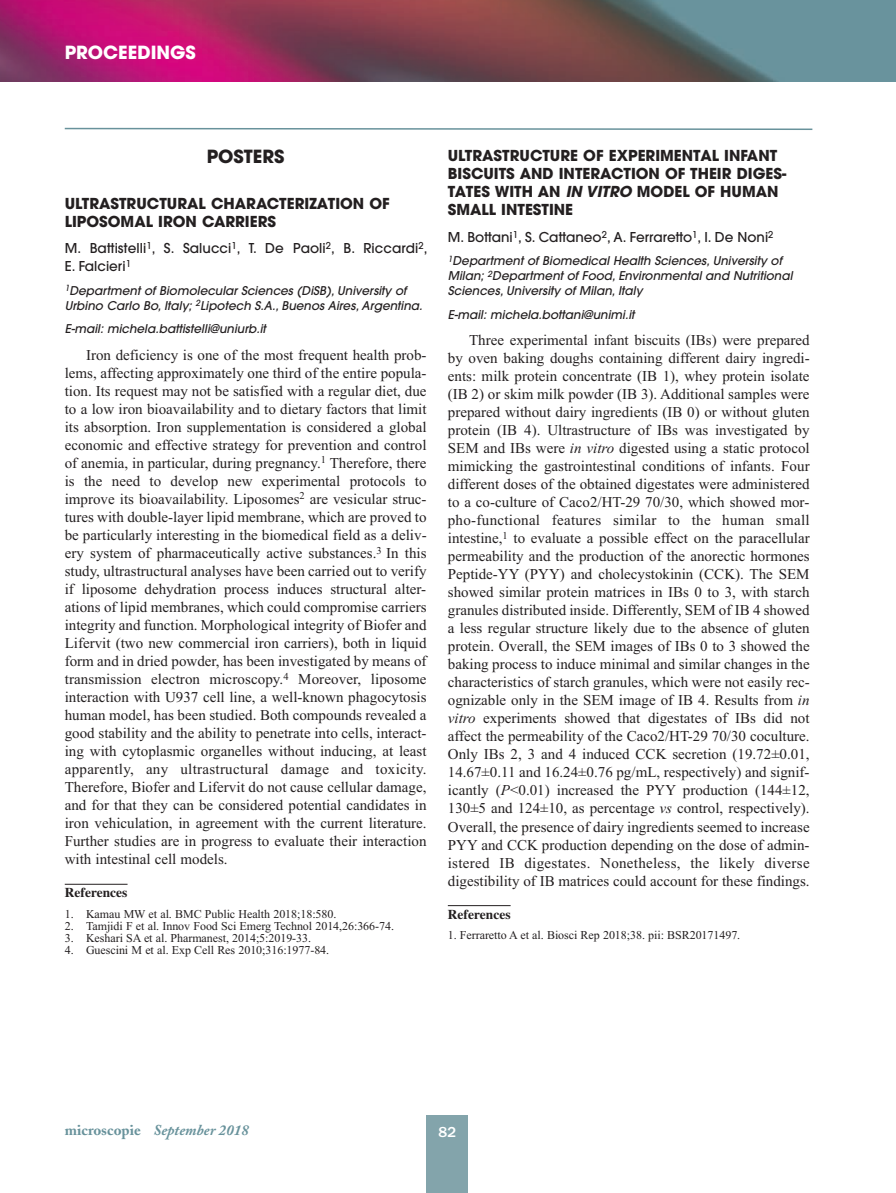
<style>
.page{position:relative;width:896px;height:1193px;background:#fff}
.page>*{position:absolute;margin:0;border:0;box-sizing:border-box;transform-origin:0 0}
.t1{font:700 18px "Avant Garde";color:#fff}
.t2{font:700 18px "Avant Garde";color:#231f20}
.t3{font:15px/18px "Times New Roman";color:#231f20;text-align:justify}
.t4{font:700 15px/18px "Avant Garde";color:#231f20}
.t5{font:italic 700 15px "Adobe Caslon";color:#68929b}
.t6{font:500 15px "Franklin Gothic";color:#fff}
.t7{font:500 13.5px/18px "Avant Garde";color:#231f20}
.t8{font:700 13.5px "Times";color:#231f20}
.t9{font:italic 500 12px/15px "Avant Garde";color:#231f20}
.t10{font:12px "Times New Roman";letter-spacing:-.005em;color:#231f20}
.s1{font-style:italic}
.s2{font-style:normal}
</style>
<div class="page">
<hr style="left:65px;top:884px;width:62px;height:1px;background:#231f20">
<hr style="left:447px;top:905px;width:63px;height:1px;background:#231f20">
<svg style="left:64px;top:127px;width:749px;height:3px"></svg>
<svg style="left:0;top:0;width:895px;height:82px;background:#844966"></svg>
<div style="left:426px;top:1115px;width:42px;height:77px;background:#83a4ab"></div>
<p class="t1" style="left:65px;top:46px;width:133px">PROCEEDINGS</p>
<p class="t2" style="left:207px;top:150px;width:79px">POSTERS</p>
<p class="t4" style="left:65px;top:196px;width:326px">ULTRASTRUCTURAL CHARACTERIZATION OF<br>LIPOSOMAL IRON CARRIERS</p>
<p class="t7" style="left:65px;top:240px;width:364px">M. Battistelli<sup>1</sup>, S. Salucci<sup>1</sup>, T. De Paoli<sup>2</sup>, B. Riccardi<sup>2</sup>,<br>E. Falcieri<sup>1</sup></p>
<p class="t9" style="left:65px;top:284px;width:359px"><sup>1</sup>Department of Biomolecular Sciences (DiSB), University of<br>Urbino Carlo Bo, Italy; <sup>2</sup>Lipotech S.A., Buenos Aires, Argentina.</p>
<p class="t9" style="left:65px;top:322px;width:203px">E-mail: michela.battistelli@uniurb.it</p>
<p class="t3" style="left:65px;top:346px;width:363px;text-indent:21px">Iron deficiency is one of the most frequent health prob&shy;lems, affecting approximately one third of the entire popula&shy;tion. Its request may not be satisfied with a regular diet, due to a low iron bioavailability and to dietary factors that limit its absorption. Iron supplementation is considered a global economic and effective strategy for prevention and control of anemia, in particular, during pregnancy.<sup>1</sup> Therefore, there is the need to develop new experimental protocols to improve its bioavailability. Liposomes<sup>2</sup> are vesicular struc&shy;tures with double-layer lipid membrane, which are proved to be particularly interesting in the biomedical field as a deliv&shy;ery system of pharmaceutically active substances.<sup>3</sup> In this study, ultrastructural analyses have been carried out to verify if liposome dehydration process induces structural alter&shy;ations of lipid membranes, which could compromise carriers integrity and function. Morphological integrity of Biofer and Lifervit (two new commercial iron carriers), both in liquid form and in dried powder, has been investigated by means of transmission electron microscopy.<sup>4</sup> Moreover, liposome interaction with U937 cell line, a well-known phagocytosis human model, has been studied. Both compounds revealed a good stability and the ability to penetrate into cells, interact&shy;ing with cytoplasmic organelles without inducing, at least apparently, any ultrastructural damage and toxicity.<br>Therefore, Biofer and Lifervit do not cause cellular damage, and for that they can be considered potential candidates in iron vehiculation, in agreement with the current literature.<br>Further studies are in progress to evaluate their interaction with intestinal cell models.</p>
<p class="t8" style="left:65px;top:884px;width:64px">References</p>
<p class="t10" style="left:65px;top:906px;width:273px">1. Kamau MW et al. BMC Public Health 2018;18:580.</p>
<p class="t10" style="left:65px;top:918px;width:330px">2. Tamjidi F et al. Innov Food Sci Emerg Technol 2014,26:366-74.</p>
<p class="t10" style="left:65px;top:930px;width:248px">3. Keshari SA et al. Pharmanest, 2014;5:2019-33.</p>
<p class="t10" style="left:65px;top:942px;width:266px">4. Guescini M et al. Exp Cell Res 2010;316:1977-84.</p>
<p class="t4" style="left:447px;top:148px;width:340px">ULTRASTRUCTURE OF EXPERIMENTAL INFANT BISCUITS AND INTERACTION OF THEIR DIGES-TATES WITH AN <span class="s1">IN VITRO</span> MODEL OF HUMAN SMALL INTESTINE</p>
<p class="t7" style="left:447px;top:229px;width:327px">M. Bottani<sup>1</sup>, S. Cattaneo<sup>2</sup>, A. Ferraretto<sup>1</sup>, I. De Noni<sup>2</sup></p>
<p class="t9" style="left:447px;top:254px;width:346px"><sup>1</sup>Department of Biomedical Health Sciences, University of<br>Milan; <sup>2</sup>Department of Food, Environmental and Nutritional<br>Sciences, University of Milan, Italy</p>
<p class="t9" style="left:447px;top:308px;width:188px">E-mail: michela.bottani@unimi.it</p>
<p class="t3" style="left:447px;top:331px;width:363px;text-indent:21px">Three experimental infant biscuits (IBs) were prepared by oven baking doughs containing different dairy ingredi&shy;ents: milk protein concentrate (IB 1), whey protein isolate (IB 2) or skim milk powder (IB 3). Additional samples were prepared without dairy ingredients (IB 0) or without gluten protein (IB 4). Ultrastructure of IBs was investigated by SEM and IBs were <span class="s1">in vitro</span> digested using a static protocol mimicking the gastrointestinal conditions of infants. Four different doses of the obtained digestates were administered to a co-culture of Caco2/HT-29 70/30, which showed mor&shy;pho-functional features similar to the human small intestine,<sup>1</sup> to evaluate a possible effect on the paracellular permeability and the production of the anorectic hormones Peptide-YY (PYY) and cholecystokinin (CCK). The SEM showed similar protein matrices in IBs 0 to 3, with starch granules distributed inside. Differently, SEM of IB 4 showed a less regular structure likely due to the absence of gluten protein. Overall, the SEM images of IBs 0 to 3 showed the baking process to induce minimal and similar changes in the characteristics of starch granules, which were not easily rec&shy;ognizable only in the SEM image of IB 4. Results from <span class="s1">in vitro</span> experiments showed that digestates of IBs did not affect the permeability of the Caco2/HT-29 70/30 coculture.<br>Only IBs 2, 3 and 4 induced CCK secretion (19.72±0.01, 14.67±0.11 and 16.24±0.76 pg/mL, respectively) and signif&shy;icantly (<span class="s1">P</span>&lt;0.01) increased the PYY production (144±12, 130±5 and 124±10, as percentage <span class="s1">vs</span> control, respectively).<br>Overall, the presence of dairy ingredients seemed to increase PYY and CCK production depending on the dose of admin&shy;istered IB digestates. Nonetheless, the likely diverse digestibility of IB matrices could account for these findings.</p>
<p class="t8" style="left:447px;top:906px;width:64px">References</p>
<p class="t10" style="left:447px;top:927px;width:294px">1. Ferraretto A et al. Biosci Rep 2018;38. pii: BSR20171497.</p>
<p class="t5" style="left:65px;top:1124px;width:186px"><span class="s2">microscopie</span> September 2018</p>
<p class="t6" style="left:438px;top:1126px;width:19px">82</p>
</div>
